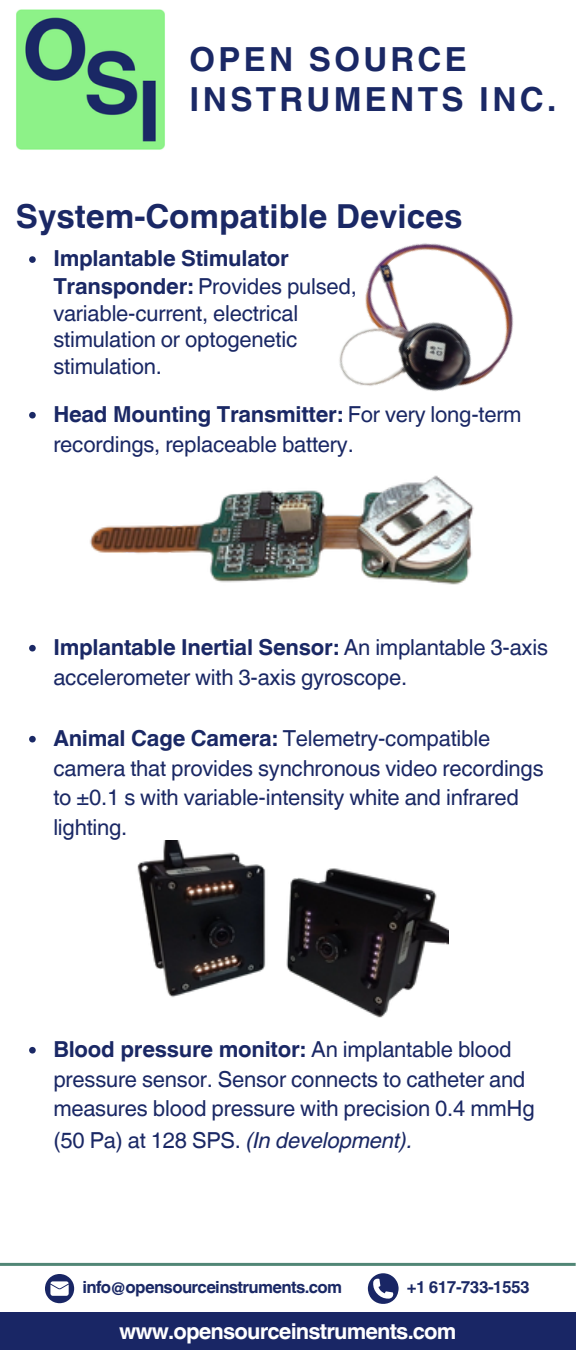
<style>
.page{position:relative;width:576px;height:1350px;background:#fff}
.page>*{position:absolute;margin:0;border:0;box-sizing:border-box;transform-origin:0 0}
.t1{font:700 33.2px/40.4px "Helvetica World";letter-spacing:.1em;color:#1a2865}
.t2{font:700 33.2px "Helvetica World";color:#1a2865}
.t3{font:22px/29.6px "Helvetica World";letter-spacing:-.01em;color:#1a2865}
.t4{font:700 22px "Helvetica World";letter-spacing:-.04em;color:#fff}
.t5{font:700 16.8px "Helvetica World";letter-spacing:-.04em;color:#1a2865}
.s1{font-weight:700}
.s2{font-style:italic}
</style>
<div class="page">
<svg style="left:29px;top:256px;width:7px;height:7px"></svg>
<img style="left:339px;top:243px;width:175px;height:149px">
<img style="left:89px;top:475px;width:385px;height:110px">
<img style="left:137px;top:840px;width:312px;height:178px">
<svg style="left:29px;top:412px;width:7px;height:7px"></svg>
<svg style="left:29px;top:645px;width:7px;height:6px"></svg>
<svg style="left:29px;top:736px;width:7px;height:6px"></svg>
<svg style="left:29px;top:1047px;width:7px;height:7px"></svg>
<div style="left:0;top:1312px;width:576px;height:38px;background:#192665"></div>
<hr style="left:0;top:1263px;width:576px;height:3px;background:#518676">
<svg style="left:45px;top:1274px;width:29px;height:29px"></svg>
<svg style="left:368px;top:1273px;width:31px;height:31px"></svg>
<img style="left:16px;top:9px;width:149px;height:141px">
<p class="t1" style="left:190px;top:36px;width:368px">OPEN SOURCE<br>INSTRUMENTS INC.</p>
<p class="t2" style="left:16px;top:189px;width:448px">System-Compatible Devices</p>
<p class="t3" style="left:53px;top:245px;width:305px;line-height:26.8px"><span class="s1">Implantable Stimulator<br>Transponder:</span> Provides pulsed, variable-current, electrical stimulation or optogenetic stimulation.</p>
<h1 class="t3" style="left:53px;top:399px;width:470px"><span class="s1">Head Mounting Transmitter:</span> For very long-term recordings, replaceable battery.</h1>
<h2 class="t3" style="left:53px;top:632px;width:496px"><span class="s1">Implantable Inertial Sensor:</span> An implantable 3-axis accelerometer with 3-axis gyroscope.</h2>
<p class="t3" style="left:53px;top:723px;width:492px"><span class="s1">Animal Cage Camera:</span> Telemetry-compatible camera that provides synchronous video recordings to ±0.1 s with variable-intensity white and infrared lighting.</p>
<p class="t3" style="left:53px;top:1034px;width:483px"><span class="s1">Blood pressure monitor:</span> An implantable blood pressure sensor. Sensor connects to catheter and measures blood pressure with precision 0.4 mmHg (50 Pa) at 128 SPS. <span class="s2">(In development).</span></p>
<p class="t5" style="left:82px;top:1273px;width:261px">info@opensourceinstruments.com</p>
<p class="t5" style="left:407px;top:1273px;width:124px">+1 617-733-1553</p>
<p class="t4" style="left:119px;top:1313px;width:339px">www.opensourceinstruments.com</p>
</div>
